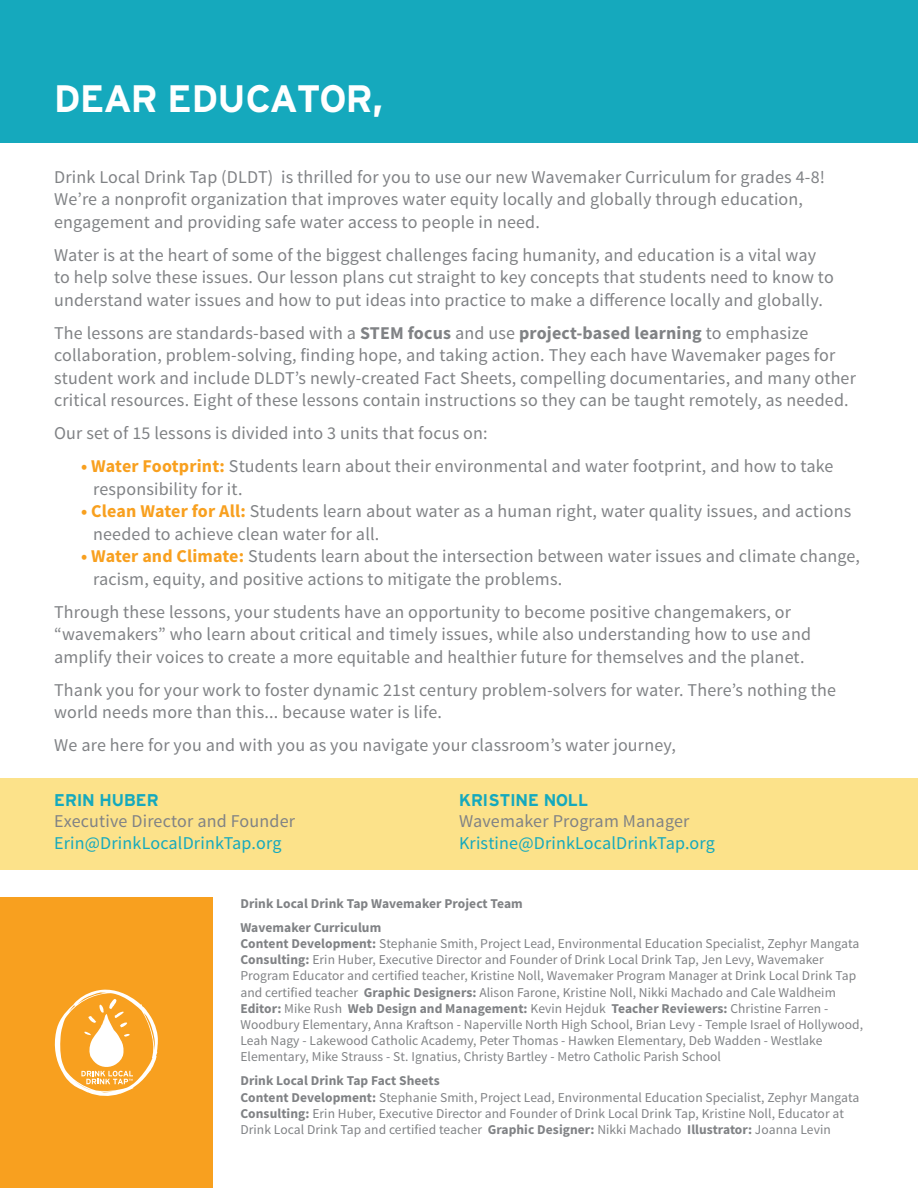
<style>
.page{position:relative;width:918px;height:1188px;background:#fff}
.page>*{position:absolute;margin:0;border:0;box-sizing:border-box;transform-origin:0 0}
.t1{font:40.5px "Hitthe Road";color:#fff}
.t2{font:18px/22.5px "Source Sans Pro";letter-spacing:.01em;color:#808285}
.t3{font:18px "Source Sans Pro";letter-spacing:.01em;color:#15a9bd}
.t4{font:18px "Hitthe Road";letter-spacing:.01em;color:#15a9bd}
.t5{font:13.5px/16.2px "Source Sans Pro";letter-spacing:.005em;color:#808285}
.t6{font:700 13.5px "Source Sans Pro";letter-spacing:.005em;color:#808285}
.s1{font-weight:700}
.s2{font-weight:700;color:#f8a01f}
</style>
<div class="page">
<div style="left:0;top:0;width:918px;height:143px;background:#15a9bd"></div>
<div style="left:0;top:778px;width:918px;height:92px;background:#fce28a"></div>
<div style="left:0;top:898px;width:213px;height:290px;background:#f8a01f"></div>
<svg style="left:55px;top:990px;width:103px;height:106px"></svg>
<p class="t1" style="left:54px;top:82px;width:331px">DEAR EDUCATOR,</p>
<p class="t2" style="left:54px;top:166px;width:772px">Drink Local Drink Tap (DLDT) is thrilled for you to use our new Wavemaker Curriculum for grades 4-8!<br>We’re a nonprofit organization that improves water equity locally and globally through education, engagement and providing safe water access to people in need.</p>
<p class="t2" style="left:54px;top:244px;width:781px">Water is at the heart of some of the biggest challenges facing humanity, and education is a vital way to help solve these issues. Our lesson plans cut straight to key concepts that students need to know to understand water issues and how to put ideas into practice to make a difference locally and globally.</p>
<p class="t2" style="left:54px;top:322px;width:803px">The lessons are standards-based with a <span class="s1">STEM focus</span> and use <span class="s1">project-based learning</span> to emphasize collaboration, problem-solving, finding hope, and taking action. They each have Wavemaker pages for student work and include DLDT’s newly-created Fact Sheets, compelling documentaries, and many other critical resources. Eight of these lessons contain instructions so they can be taught remotely, as needed.</p>
<p class="t2" style="left:54px;top:422px;width:435px">Our set of 15 lessons is divided into 3 units that focus on:</p>
<p class="t2" style="left:93px;top:455px;width:742px;text-indent:-12px"><span class="s2">• Water Footprint:</span> Students learn about their environmental and water footprint, and how to take responsibility for it.</p>
<p class="t2" style="left:93px;top:500px;width:760px;text-indent:-12px"><span class="s2">• Clean Water for All:</span> Students learn about water as a human right, water quality issues, and actions needed to achieve clean water for all.</p>
<p class="t2" style="left:93px;top:545px;width:768px;text-indent:-12px"><span class="s2">• Water and Climate:</span> Students learn about the intersection between water issues and climate change, racism, equity, and positive actions to mitigate the problems.</p>
<p class="t2" style="left:54px;top:601px;width:758px">Through these lessons, your students have an opportunity to become positive changemakers, or “wavemakers” who learn about critical and timely issues, while also understanding how to use and amplify their voices to create a more equitable and healthier future for themselves and the planet.</p>
<p class="t2" style="left:54px;top:679px;width:783px">Thank you for your work to foster dynamic 21st century problem-solvers for water. There’s nothing the world needs more than this... because water is life.</p>
<p class="t2" style="left:54px;top:734px;width:623px">We are here for you and with you as you navigate your classroom’s water journey,</p>
<p class="t4" style="left:54px;top:792px;width:106px">ERIN HUBER</p>
<p class="t2" style="left:54px;top:810px;width:242px">Executive Director and Founder</p>
<p class="t3" style="left:54px;top:832px;width:229px">Erin@DrinkLocalDrinkTap.org</p>
<p class="t4" style="left:459px;top:792px;width:131px">KRISTINE NOLL</p>
<p class="t2" style="left:459px;top:810px;width:232px">Wavemaker Program Manager</p>
<p class="t3" style="left:459px;top:832px;width:257px">Kristine@DrinkLocalDrinkTap.org</p>
<p class="t6" style="left:240px;top:894px;width:284px">Drink Local Drink Tap Wavemaker Project Team</p>
<p class="t6" style="left:240px;top:918px;width:142px">Wavemaker Curriculum</p>
<p class="t5" style="left:240px;top:936px;width:624px"><span class="s1">Content Development:</span> Stephanie Smith, Project Lead, Environmental Education Specialist, Zephyr Mangata <span class="s1">Consulting:</span> Erin Huber, Executive Director and Founder of Drink Local Drink Tap, Jen Levy, Wavemaker Program Educator and certified teacher, Kristine Noll, Wavemaker Program Manager at Drink Local Drink Tap and certified teacher <span class="s1">Graphic Designers:</span> Alison Farone, Kristine Noll, Nikki Machado and Cale Waldheim <span class="s1">Editor:</span> Mike Rush <span class="s1">Web Design and Management:</span> Kevin Hejduk <span class="s1">Teacher Reviewers:</span> Christine Farren - Woodbury Elementary, Anna Kraftson - Naperville North High School, Brian Levy - Temple Israel of Hollywood, Leah Nagy - Lakewood Catholic Academy, Peter Thomas - Hawken Elementary, Deb Wadden - Westlake Elementary, Mike Strauss - St. Ignatius, Christy Bartley - Metro Catholic Parish School</p>
<p class="t6" style="left:240px;top:1072px;width:201px">Drink Local Drink Tap Fact Sheets</p>
<p class="t5" style="left:240px;top:1089px;width:621px"><span class="s1">Content Development:</span> Stephanie Smith, Project Lead, Environmental Education Specialist, Zephyr Mangata<br><span class="s1">Consulting:</span> Erin Huber, Executive Director and Founder of Drink Local Drink Tap, Kristine Noll, Educator at<br>Drink Local Drink Tap and certified teacher <span class="s1">Graphic Designer:</span> Nikki Machado <span class="s1">Illustrator:</span> Joanna Levin</p>
</div>
